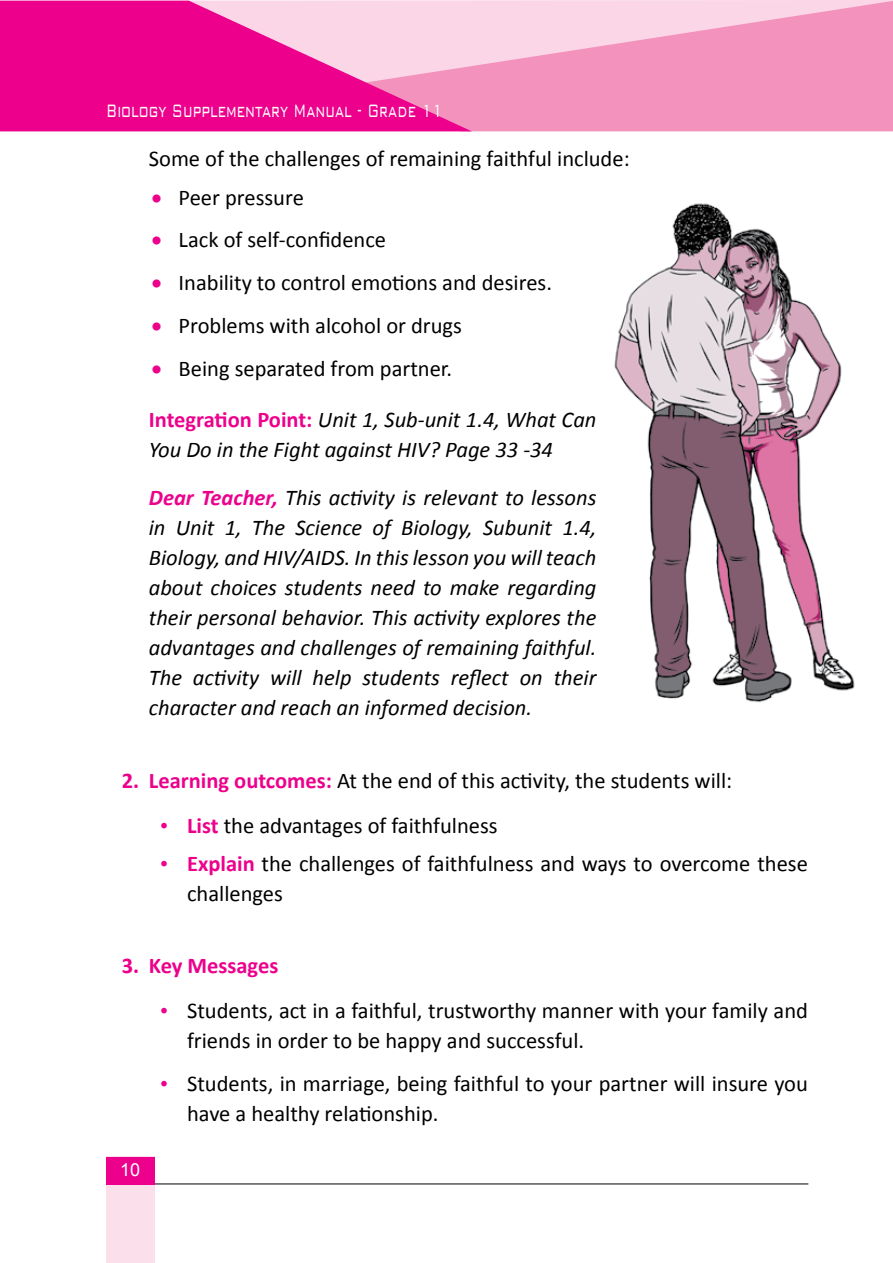
<style>
.page{position:relative;width:893px;height:1263px;background:#fff}
.page>*{position:absolute;margin:0;border:0;box-sizing:border-box;transform-origin:0 0}
.t1{font:300 24px "Bank Gothic BT";color:#fff;scale:.6 1}
.t2{font:22.5px/30px "Calibri";color:#000}
.t3{font:italic 22.5px/30px "Calibri";color:#000}
.t4{font:700 22.5px "Calibri";color:#ec008c}
.t5{font:18px "Arial";color:#fff}
.s1{color:#ec008c}
.s2{font-weight:700;font-style:normal;color:#ec008c}
.s3{font-weight:700;color:#ec008c}
.s4{font-family:"Times New Roman";color:#ec008c}
</style>
<div class="page">
<svg style="left:472px;top:1px;width:421px;height:130px;background:#f4a3c7"></svg>
<svg style="left:0;top:1px;width:472px;height:130px;background:#ef3ca4"></svg>
<div style="left:106px;top:1157px;width:49px;height:106px;background:#fbe0ec"></div>
<hr style="left:155px;top:1183px;width:653px;height:1px;background:#000">
<div style="left:106px;top:1157px;width:49px;height:27px;background:#ec008c"></div>
<svg style="left:892px;top:0;width:1px;height:128px"></svg>
<img style="left:614px;top:203px;width:241px;height:500px">
<p class="t1" style="left:106px;top:98px;width:563px">Biology Supplementary Manual - Grade 11</p>
<p class="t2" style="left:149px;top:143px;width:482px">Some of the challenges of remaining faithful include:</p>
<p class="t2" style="left:152px;top:182px;width:154px"><span class="s1">•</span> Peer pressure</p>
<p class="t2" style="left:152px;top:225px;width:236px"><span class="s1">•</span> Lack of self-confidence</p>
<p class="t2" style="left:152px;top:268px;width:402px"><span class="s1">•</span> Inability to control emotions and desires.</p>
<p class="t2" style="left:152px;top:311px;width:312px"><span class="s1">•</span> Problems with alcohol or drugs</p>
<p class="t2" style="left:152px;top:353px;width:302px"><span class="s1">•</span> Being separated from partner.</p>
<p class="t3" style="left:149px;top:404px;width:449px"><span class="s2">Integration Point:</span> Unit 1, Sub-unit 1.4, What Can<br>You Do in the Fight against HIV? Page 33 -34</p>
<p class="t3" style="left:149px;top:482px;width:449px;text-align:justify"><span class="s3">Dear Teacher,</span> This activity is relevant to lessons in Unit 1, The Science of Biology, Subunit 1.4, Biology, and HIV/AIDS. In this lesson you will teach about choices students need to make regarding their personal behavior. This activity explores the advantages and challenges of remaining faithful.<br>The activity will help students reflect on their character and reach an informed decision.</p>
<p class="t2" style="left:122px;top:765px;width:612px"><span class="s3">2. Learning outcomes:</span> At the end of this activity, the students will:</p>
<p class="t2" style="left:160px;top:810px;width:339px"><span class="s4">•</span> <span class="s3">List</span> the advantages of faithfulness</p>
<p class="t2" style="left:187px;top:848px;width:622px;text-indent:-27px"><span class="s4">•</span> <span class="s3">Explain</span> the challenges of faithfulness and ways to overcome these challenges</p>
<p class="t4" style="left:122px;top:951px;width:158px">3. Key Messages</p>
<p class="t2" style="left:187px;top:996px;width:622px;text-indent:-27px"><span class="s4">•</span> Students, act in a faithful, trustworthy manner with your family and friends in order to be happy and successful.</p>
<p class="t2" style="left:187px;top:1068px;width:622px;text-indent:-27px"><span class="s4">•</span> Students, in marriage, being faithful to your partner will insure you have a healthy relationship.</p>
<p class="t5" style="left:120px;top:1158px;width:22px">10</p>
</div>
